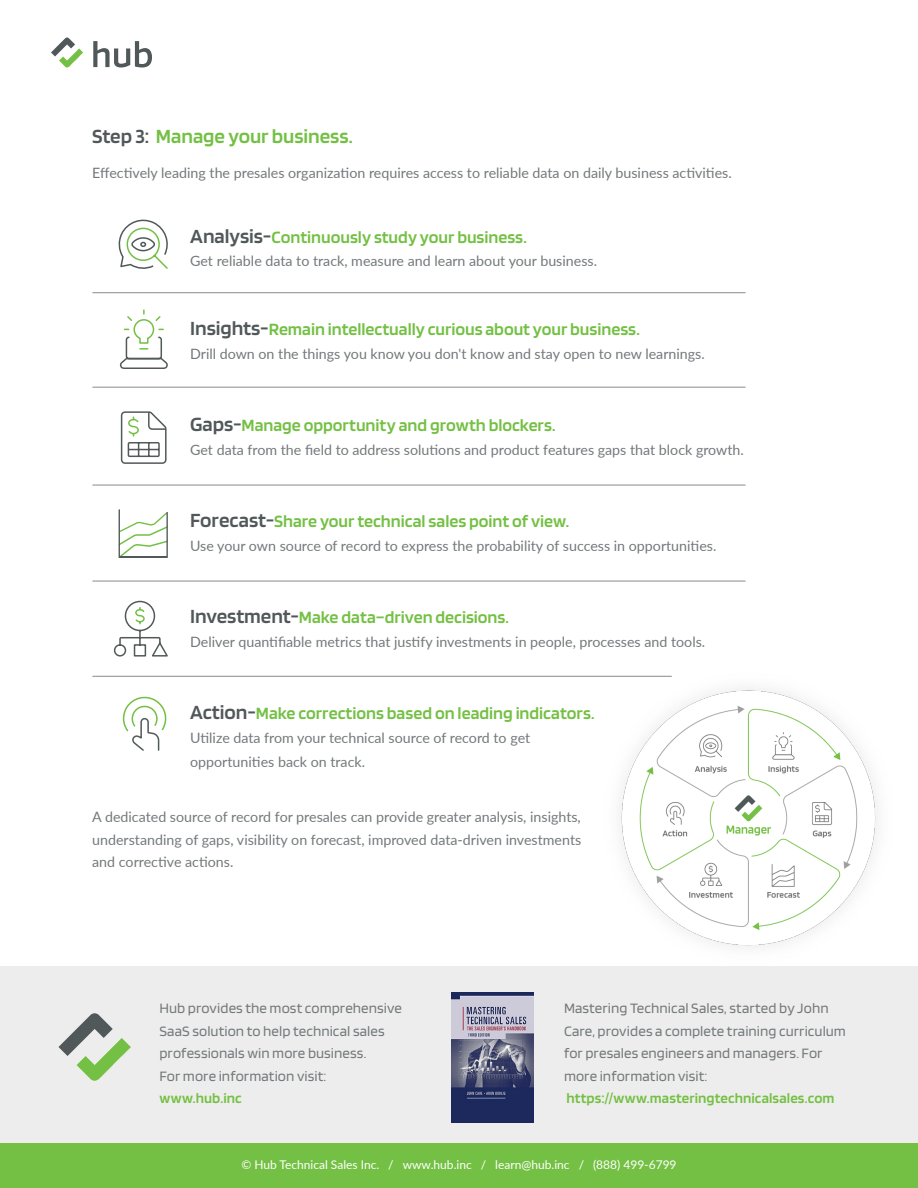
<style>
.page{position:relative;width:918px;height:1188px;background:#fff}
.page>*{position:absolute;margin:0;border:0;box-sizing:border-box;transform-origin:0 0}
.t1{font:600 21px "Blinker";letter-spacing:-.005em;color:#74c044}
.t2{font:600 18px "Blinker";color:#74c044}
.t3{font:15px/22.5px "Blinker";letter-spacing:.005em;color:#74797b}
.t4{font:600 15px "Blinker";letter-spacing:.005em;color:#74c044}
.t5{font:14.25px/22.5px "Lato";color:#74797b}
.t6{font:12px "Lato";color:#fff}
.s1{color:#51585a}
.s2{font-size:21px;color:#51585a}
</style>
<div class="page">
<div style="left:0;top:966px;width:918px;height:177px;background:#eeeded"></div>
<div style="left:0;top:1143px;width:918px;height:45px;background:#74c044"></div>
<svg style="left:113px;top:600px;width:55px;height:57px"></svg>
<svg style="left:59px;top:1013px;width:72px;height:68px"></svg>
<img style="left:452px;top:993px;width:81px;height:130px">
<svg style="left:118px;top:509px;width:50px;height:49px"></svg>
<img style="left:593px;top:675px;width:284px;height:272px">
<hr style="left:93px;top:292px;width:652px;height:1px;background:#969798">
<svg style="left:120px;top:309px;width:48px;height:60px"></svg>
<hr style="left:93px;top:387px;width:652px;height:1px;background:#969798">
<svg style="left:118px;top:219px;width:50px;height:50px"></svg>
<hr style="left:93px;top:581px;width:652px;height:1px;background:#969798">
<hr style="left:93px;top:676px;width:578px;height:1px;background:#969798">
<hr style="left:93px;top:485px;width:652px;height:1px;background:#969798">
<svg style="left:122px;top:696px;width:45px;height:55px"></svg>
<svg style="left:120px;top:411px;width:47px;height:53px"></svg>
<svg style="left:51px;top:38px;width:32px;height:30px"></svg>
<svg style="left:93px;top:41px;width:59px;height:27px"></svg>
<h1 class="t1" style="left:92px;top:126px;width:262px"><span class="s1">Step 3:</span> Manage your business.</h1>
<p class="t5" style="left:92px;top:161px;width:641px">Effectively leading the presales organization requires access to reliable data on daily business activities.</p>
<p class="t2" style="left:190px;top:228px;width:338px"><span class="s2">Analysis-</span>Continuously study your business.</p>
<p class="t5" style="left:190px;top:249px;width:408px">Get reliable data to track, measure and learn about your business.</p>
<p class="t2" style="left:190px;top:320px;width:451px"><span class="s2">Insights-</span>Remain intellectually curious about your business.</p>
<p class="t5" style="left:190px;top:342px;width:516px">Drill down on the things you know you don't know and stay open to new learnings.</p>
<p class="t2" style="left:190px;top:416px;width:367px"><span class="s2">Gaps-</span>Manage opportunity and growth blockers.</p>
<p class="t5" style="left:190px;top:438px;width:555px">Get data from the field to address solutions and product features gaps that block growth.</p>
<p class="t2" style="left:190px;top:512px;width:380px"><span class="s2">Forecast-</span>Share your technical sales point of view.</p>
<p class="t5" style="left:190px;top:534px;width:528px">Use your own source of record to express the probability of success in opportunities.</p>
<p class="t2" style="left:190px;top:608px;width:320px"><span class="s2">Investment-</span>Make data–driven decisions.</p>
<p class="t5" style="left:190px;top:630px;width:517px">Deliver quantifiable metrics that justify investments in people, processes and tools.</p>
<p class="t2" style="left:190px;top:704px;width:406px"><span class="s2">Action-</span>Make corrections based on leading indicators.</p>
<p class="t5" style="left:190px;top:725px;width:342px;line-height:24px">Utilize data from your technical source of record to get opportunities back on track.</p>
<p class="t5" style="left:92px;top:805px;width:491px;text-align:justify">A dedicated source of record for presales can provide greater analysis, insights, understanding of gaps, visibility on forecast, improved data-driven investments and corrective actions.</p>
<p class="t3" style="left:159px;top:997px;width:244px">Hub provides the most comprehensive SaaS solution to help technical sales professionals win more business.<br>For more information visit:</p>
<p class="t4" style="left:159px;top:1091px;width:84px">www.hub.inc</p>
<p class="t3" style="left:564px;top:997px;width:284px">Mastering Technical Sales, started by John Care, provides a complete training curriculum for presales engineers and managers. For more information visit:</p>
<p class="t4" style="left:566px;top:1091px;width:270px">https://www.masteringtechnicalsales.com</p>
<p class="t6" style="left:241px;top:1156px;width:437px">© Hub Technical Sales Inc. / www.hub.inc / learn@hub.inc / (888) 499-6799</p>
</div>
